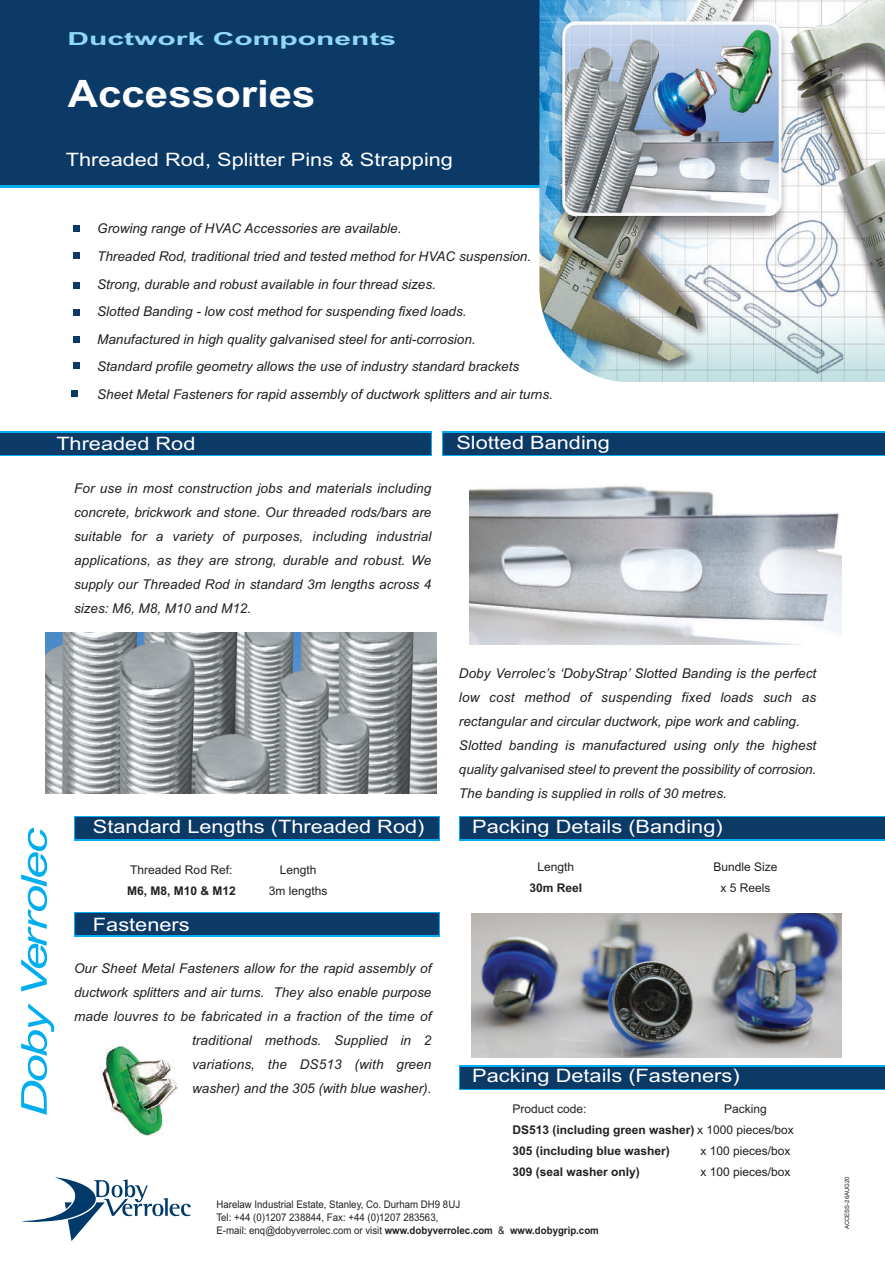
<style>
.page{position:relative;width:885px;height:1263px;background:#fff}
.page>*{position:absolute;margin:0;border:0;box-sizing:border-box;transform-origin:0 0}
.t1{font:700 37.8px "Arial";color:#fff;scale:1.11 1}
.t2{font:italic 35.7px "Arial";letter-spacing:-.055em;color:#00aeef;scale:1.43 1}
.t3{font:18.45px "Arial";color:#fff;scale:1.18 1}
.t4{font:700 18px "Arial";color:#91d8f7;scale:1.67 1}
.t5{font:italic 13.5px/24px "Arial";color:#231f20}
.t6{font:700 12px/21px "Arial";color:#231f20}
.t7{font:12px "Arial";color:#231f20}
.t8{font:10.5px/12.6px "Arial";color:#231f20;scale:.92 1}
.t9{font:6px "Arial";color:#231f20}
.s1{font-weight:400}
.s2{font-weight:700}
</style>
<div class="page">
<svg style="left:442px;top:431px;width:442px;height:25px;background:#0291cd"></svg>
<div style="left:443px;top:433px;width:441px;height:21px;background:#0c3a66"></div>
<div style="left:459px;top:816px;width:425px;height:24px;background:#00aeef"></div>
<div style="left:459px;top:817px;width:425px;height:22px;background:#0c3a66"></div>
<div style="left:73px;top:225px;width:7px;height:7px;background:#0c3a66"></div>
<div style="left:73px;top:282px;width:7px;height:7px;background:#0c3a66"></div>
<div style="left:73px;top:309px;width:7px;height:7px;background:#0c3a66"></div>
<div style="left:73px;top:336px;width:7px;height:7px;background:#0c3a66"></div>
<div style="left:73px;top:252px;width:7px;height:6px;background:#0c3a66"></div>
<div style="left:73px;top:362px;width:7px;height:6px;background:#0c3a66"></div>
<div style="left:71px;top:390px;width:7px;height:7px;background:#0c3a66"></div>
<div style="left:0;top:0;width:602px;height:185px;background:#0c3a66"></div>
<svg style="left:0;top:431px;width:432px;height:25px;background:#0291cd"></svg>
<div style="left:0;top:433px;width:431px;height:21px;background:#0c3a66"></div>
<div style="left:74px;top:816px;width:365px;height:24px;background:#00aeef"></div>
<div style="left:75px;top:817px;width:363px;height:22px;background:#0c3a66"></div>
<img style="left:539px;top:0;width:345px;height:382px">
<div style="left:74px;top:912px;width:365px;height:24px;background:#00aeef"></div>
<div style="left:75px;top:913px;width:363px;height:22px;background:#0c3a66"></div>
<img style="left:471px;top:913px;width:370px;height:144px">
<img style="left:99px;top:1044px;width:78px;height:91px">
<img style="left:469px;top:486px;width:372px;height:159px">
<svg style="left:459px;top:1065px;width:425px;height:25px;background:#0291cc"></svg>
<div style="left:459px;top:1067px;width:425px;height:21px;background:#0c3a66"></div>
<svg style="left:22px;top:1177px;width:169px;height:64px"></svg>
<img style="left:46px;top:632px;width:390px;height:161px">
<h3 class="t4" style="left:68px;top:28px;width:198px">Ductwork Components</h3>
<h1 class="t1" style="left:68px;top:72px;width:224px">Accessories</h1>
<h3 class="t3" style="left:66px;top:149px;width:329px">Threaded Rod, Splitter Pins &amp; Strapping</h3>
<p class="t5" style="left:97px;top:215px;width:457px;line-height:27.6px">Growing range of HVAC Accessories are available.<br>Threaded Rod, traditional tried and tested method for HVAC suspension.<br>Strong, durable and robust available in four thread sizes.<br>Slotted Banding - low cost method for suspending fixed loads.<br>Manufactured in high quality galvanised steel for anti-corrosion.<br>Standard profile geometry allows the use of industry standard brackets Sheet Metal Fasteners for rapid assembly of ductwork splitters and air turns.</p>
<h3 class="t3" style="left:456px;top:432px;width:132px">Slotted Banding</h3>
<h3 class="t3" style="left:56px;top:432px;width:119px">Threaded Rod</h3>
<p class="t5" style="left:74px;top:476px;width:359px;text-align:justify">For use in most construction jobs and materials including concrete, brickwork and stone. Our threaded rods/bars are suitable for a variety of purposes, including industrial applications, as they are strong, durable and robust. We supply our Threaded Rod in standard 3m lengths across 4 sizes: M6, M8, M10 and M12.</p>
<h2 class="t2" style="left:14px;top:1117px;width:204px;rotate:-90deg">Doby Verrolec</h2>
<h3 class="t3" style="left:93px;top:815px;width:282px">Standard Lengths (Threaded Rod)</h3>
<p class="t7" style="left:130px;top:863px;width:104px">Threaded Rod Ref:</p>
<p class="t7" style="left:280px;top:863px;width:38px">Length</p>
<p class="t6" style="left:127px;top:880px;width:110px">M6, M8, M10 &amp; M12</p>
<p class="t7" style="left:269px;top:884px;width:60px">3m lengths</p>
<h3 class="t3" style="left:93px;top:913px;width:83px">Fasteners</h3>
<p class="t5" style="left:74px;top:956px;width:359px;text-align:right">Our Sheet Metal Fasteners allow for the rapid assembly of ductwork splitters and air turns. They also enable purpose made louvres to be fabricated in a fraction of the time of traditional methods. Supplied in 2<br>variations, the DS513 (with green<br>washer) and the 305 (with blue washer).</p>
<p class="t5" style="left:459px;top:661px;width:359px">Doby Verrolec’s ‘DobyStrap’ Slotted Banding is the perfect low cost method of suspending fixed loads such as rectangular and circular ductwork, pipe work and cabling.<br>Slotted banding is manufactured using only the highest quality galvanised steel to prevent the possibility of corrosion.<br>The banding is supplied in rolls of 30 metres.</p>
<h3 class="t3" style="left:472px;top:816px;width:214px">Packing Details (Banding)</h3>
<p class="t7" style="left:537px;top:860px;width:38px">Length</p>
<p class="t7" style="left:713px;top:860px;width:66px">Bundle Size</p>
<p class="t6" style="left:529px;top:877px;width:54px">30m Reel</p>
<p class="t7" style="left:720px;top:881px;width:52px">x 5 Reels</p>
<h3 class="t3" style="left:472px;top:1065px;width:228px">Packing Details (Fasteners)</h3>
<p class="t7" style="left:512px;top:1102px;width:76px">Product code:</p>
<p class="t6" style="left:512px;top:1098px;width:283px;text-indent:211px"><span class="s1">Packing<br></span>DS513 (including green washer) <span class="s1">x 1000 pieces/box<br></span>305 (including blue washer)</p>
<p class="t7" style="left:700px;top:1144px;width:92px">x 100 pieces/box</p>
<p class="t6" style="left:512px;top:1161px;width:129px">309 (seal washer only)</p>
<p class="t7" style="left:700px;top:1165px;width:92px">x 100 pieces/box</p>
<p class="t8" style="left:216px;top:1198px;width:417px">Harelaw Industrial Estate, Stanley, Co. Durham DH9 8UJ<br>Tel: +44 (0)1207 238844, Fax: +44 (0)1207 283563,<br>E-mail: enq@dobyverrolec.com or visit <span class="s2">www.dobyverrolec.com</span> &amp; <span class="s2">www.dobygrip.com</span></p>
<p class="t9" style="left:843px;top:1229px;width:55px;rotate:-90deg">ACCESS-26AUG20</p>
</div>
